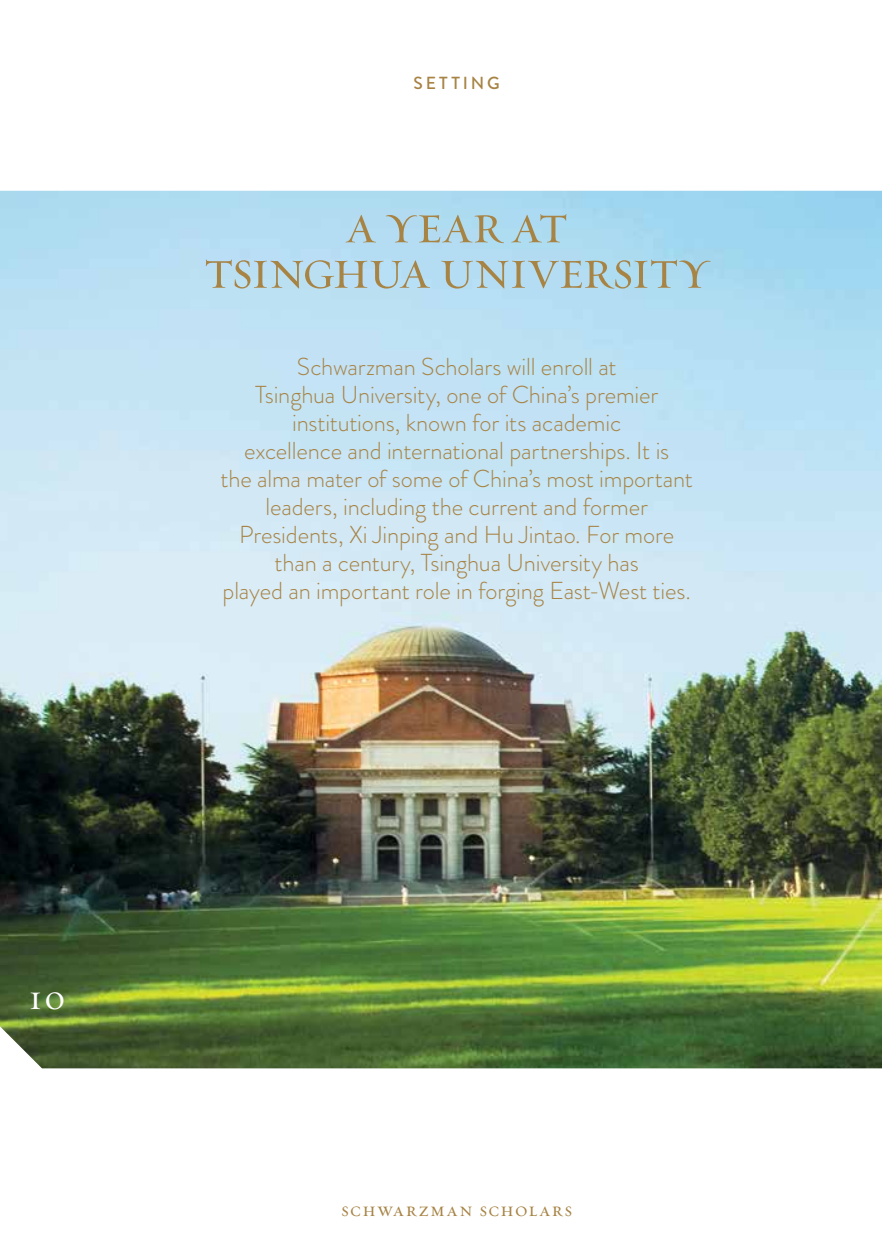
<style>
.page{position:relative;width:882px;height:1260px;background:#fff}
.page>*{position:absolute;margin:0;border:0;box-sizing:border-box;transform-origin:0 0}
.t1{font:56px/45.5px "Requiem Display HTF Small Caps";letter-spacing:-.03em;color:#a78344;text-align:center}
.t2{font:35px "Requiem Text HTF Small Caps";color:#fff}
.t3{font:300 24.5px/28px "Brandon Grotesque";letter-spacing:-.01em;color:#a78344;text-align:center}
.t4{font:19.25px "Requiem Text HTF Small Caps";letter-spacing:.075em;color:#a78344}
.t5{font:500 17.5px "Brandon Grotesque";letter-spacing:.165em;color:#a78344}
</style>
<div class="page">
<img style="left:0;top:191px;width:882px;height:877px">
<p class="t5" style="left:414px;top:71px;width:88px">SETTING</p>
<h1 class="t1" style="left:204px;top:203px;width:507px">a year at<br>tsinghua university</h1>
<p class="t3" style="left:221px;top:353px;width:474px">Schwarzman Scholars will enroll at<br>Tsinghua University, one of China’s premier institutions, known for its academic<br>excellence and international partnerships. It is<br>the alma mater of some of China’s most important leaders, including the current and former Presidents, Xi Jinping and Hu Jintao. For more than a century, Tsinghua University has<br>played an important role in forging East-West ties.</p>
<h2 class="t2" style="left:29px;top:976px;width:39px">10</h2>
<p class="t4" style="left:341px;top:1198px;width:233px">schwarzman scholars</p>
</div>
